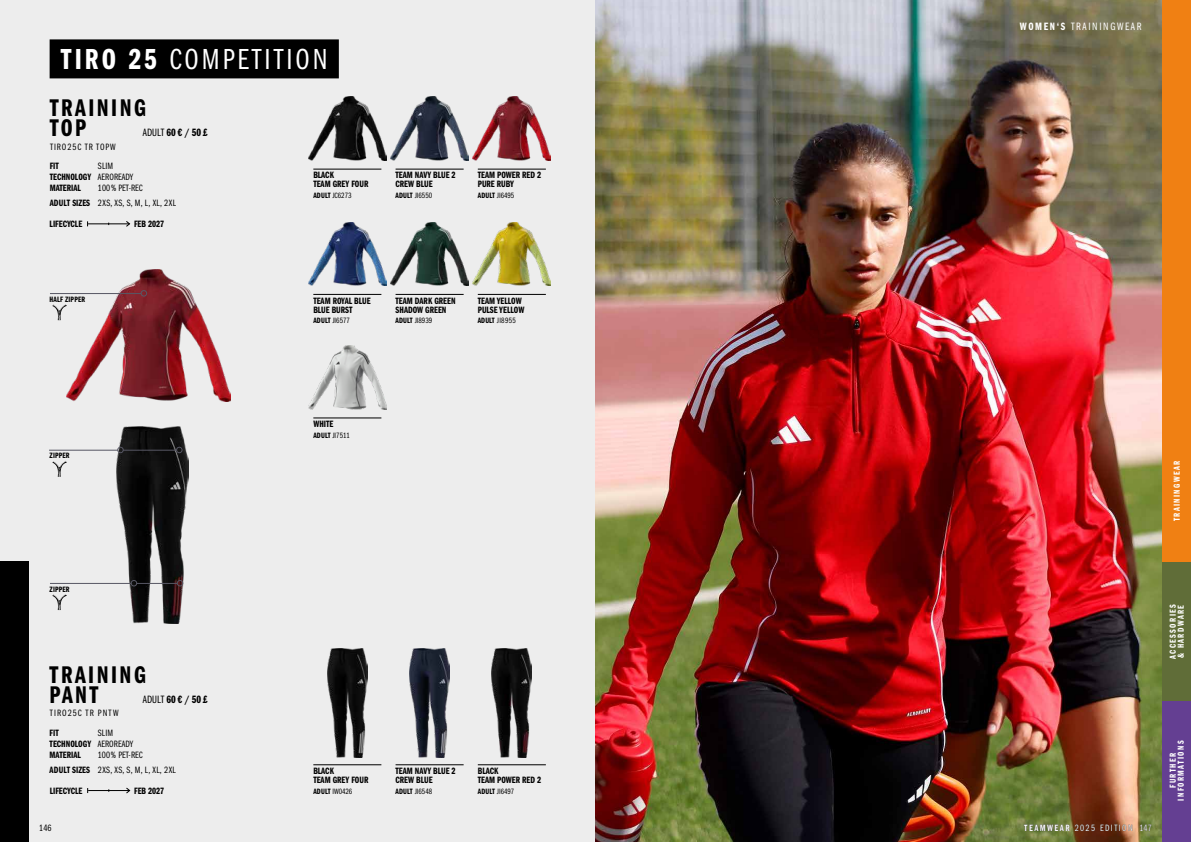
<style>
.page{position:relative;width:1191px;height:842px;background:#ededed}
.page>*{position:absolute;margin:0;border:0;box-sizing:border-box;transform-origin:0 0}
.t1{font:30px "ITC Franklin Gothic Std Bk Cp";letter-spacing:.1em;color:#fff}
.t2{font:25px/20.1px "ITC Franklin Gothic Std Dm Cp";letter-spacing:.1em;color:#000}
.t3{font:11px "ITC Franklin Gothic Std Dm Cp";color:#000}
.t4{font:11px "ITC Franklin Gothic Std Bk Cp";letter-spacing:.15em;color:#fff}
.t5{font:9.5px/9px "ITC Franklin Gothic Std Dm Cp";color:#000}
.t6{font:9.5px/15.2px "ITC Franklin Gothic Std Bk Cp";letter-spacing:.03em;color:#000}
.t7{font:9.5px "ITC Franklin Gothic Std Bk Cp";letter-spacing:.15em;color:#fff}
.t8{font:9.5px "ITC Franklin Gothic Std Bk Cp";letter-spacing:.1em;color:#000}
.t9{font:9.5px "ITC Franklin Gothic Std Bk Cp";letter-spacing:.115em;color:#000}
.t10{font:9.5px "ITC Franklin Gothic Std Dm Cp";letter-spacing:.15em;color:#fff}
.t11{font:9px/8px "ITC Franklin Gothic Std Dm Cp";letter-spacing:.15em;color:#fff}
.t12{font:8px "ITC Franklin Gothic Std Bk Cp";color:#000}
.t13{font:8px "ITC Franklin Gothic Std Dm Cp";letter-spacing:.02em;color:#000}
.s1{font-family:"ITC Franklin Gothic Std Dm Cp"}
.s2{font-family:"ITC Franklin Gothic Std Bk Cp"}
.s3{color:#000}
</style>
<div class="page">
<img style="left:472px;top:97px;width:79px;height:63px">
<img style="left:390px;top:97px;width:79px;height:63px">
<img style="left:472px;top:222px;width:79px;height:63px">
<img style="left:308px;top:97px;width:79px;height:63px">
<img style="left:308px;top:346px;width:79px;height:63px">
<img style="left:308px;top:222px;width:79px;height:63px">
<img style="left:390px;top:222px;width:78px;height:63px">
<img style="left:67px;top:269px;width:163px;height:132px">
<img style="left:117px;top:427px;width:72px;height:196px">
<img style="left:492px;top:648px;width:40px;height:109px">
<img style="left:327px;top:648px;width:40px;height:109px">
<img style="left:409px;top:648px;width:41px;height:109px">
<img style="left:595px;top:0;width:567px;height:842px">
<div style="left:50px;top:39px;width:289px;height:39px;background:#000"></div>
<hr style="left:478px;top:169px;width:68px;height:1px;background:#000">
<hr style="left:313px;top:169px;width:68px;height:1px;background:#000">
<hr style="left:313px;top:294px;width:68px;height:1px;background:#000">
<hr style="left:313px;top:418px;width:68px;height:1px;background:#000">
<hr style="left:395px;top:294px;width:68px;height:1px;background:#000">
<hr style="left:395px;top:169px;width:68px;height:1px;background:#000">
<svg style="left:125px;top:221px;width:6px;height:6px"></svg>
<hr style="left:88px;top:223px;width:41px;height:1px;background:#000">
<hr style="left:478px;top:294px;width:68px;height:1px;background:#000">
<hr style="left:395px;top:764px;width:68px;height:1px;background:#000">
<hr style="left:313px;top:764px;width:68px;height:1px;background:#000">
<hr style="left:478px;top:764px;width:68px;height:1px;background:#000">
<svg style="left:125px;top:787px;width:6px;height:7px"></svg>
<hr style="left:88px;top:790px;width:41px;height:1px;background:#000">
<svg style="left:52px;top:461px;width:15px;height:16px"></svg>
<svg style="left:52px;top:304px;width:15px;height:16px"></svg>
<svg style="left:52px;top:594px;width:15px;height:16px"></svg>
<svg style="left:176px;top:447px;width:6px;height:6px"></svg>
<hr style="left:123px;top:450px;width:54px;height:1px;background:#575764">
<svg style="left:177px;top:580px;width:6px;height:6px"></svg>
<hr style="left:136px;top:583px;width:41px;height:1px;background:#575764">
<div style="left:117px;top:447px;width:7px;height:6px;border:1px solid #575764;border-radius:50%"></div>
<hr style="left:49px;top:450px;width:69px;height:1px;background:#575764">
<svg style="left:141px;top:290px;width:6px;height:6px"></svg>
<hr style="left:50px;top:293px;width:91px;height:1px;background:#575764">
<svg style="left:131px;top:580px;width:6px;height:6px"></svg>
<hr style="left:50px;top:583px;width:81px;height:1px;background:#575764">
<div style="left:1162px;top:561px;width:29px;height:141px;background:#606d38"></div>
<div style="left:0;top:561px;width:28px;height:281px;background:#000"></div>
<div style="left:1162px;top:0;width:29px;height:561px;background:#f08013"></div>
<div style="left:1162px;top:702px;width:29px;height:140px;background:#643f92"></div>
<h1 class="t1" style="left:61px;top:42px;width:268px"><span class="s1">TIRO 25</span> COMPETITION</h1>
<h2 class="t2" style="left:50px;top:98px;width:98px">TRAINING<br>TOP</h2>
<p class="t5" style="left:50px;top:162px;width:11px">FIT</p>
<p class="t6" style="left:98px;top:159px;width:17px">SLIM</p>
<p class="t5" style="left:50px;top:172px;width:85px;line-height:11px">TECHNOLOGY <span class="s2">AEROREADY<br></span>MATERIAL</p>
<p class="t3" style="left:143px;top:127px;width:66px"><span class="s2">ADULT</span> 60 € / 50 £</p>
<p class="t8" style="left:50px;top:141px;width:67px">TIRO25C TR TOPW</p>
<p class="t6" style="left:50px;top:181px;width:128px;text-indent:48px">100% PET-REC<br><span class="s1">ADULT SIZES</span> 2XS, XS, S, M, L, XL, 2XL</p>
<p class="t5" style="left:50px;top:220px;width:34px">LIFECYCLE</p>
<p class="t5" style="left:134px;top:220px;width:32px">FEB 2027</p>
<p class="t5" style="left:313px;top:171px;width:57px">BLACK<br>TEAM GREY FOUR</p>
<p class="t12" style="left:313px;top:191px;width:40px"><span class="s1">ADULT</span> JC6273</p>
<p class="t5" style="left:395px;top:171px;width:62px">TEAM NAVY BLUE 2<br>CREW BLUE</p>
<p class="t12" style="left:395px;top:191px;width:38px"><span class="s1">ADULT</span> JI6550</p>
<p class="t5" style="left:478px;top:171px;width:65px">TEAM POWER RED 2<br>PURE RUBY</p>
<p class="t12" style="left:478px;top:191px;width:38px"><span class="s1">ADULT</span> JI6495</p>
<p class="t13" style="left:50px;top:295px;width:37px">HALF ZIPPER</p>
<p class="t5" style="left:313px;top:296px;width:59px">TEAM ROYAL BLUE<br>BLUE BURST</p>
<p class="t12" style="left:313px;top:316px;width:38px"><span class="s1">ADULT</span> JI6577</p>
<p class="t5" style="left:395px;top:296px;width:62px">TEAM DARK GREEN<br>SHADOW GREEN</p>
<p class="t12" style="left:395px;top:316px;width:38px"><span class="s1">ADULT</span> JI8939</p>
<p class="t5" style="left:478px;top:296px;width:48px">TEAM YELLOW<br>PULSE YELLOW</p>
<p class="t12" style="left:478px;top:316px;width:40px"><span class="s1">ADULT</span> JI8955</p>
<p class="t4" style="left:1019px;top:21px;width:123px"><span class="s1">WOMEN‘S</span> TRAININGWEAR</p>
<p class="t13" style="left:50px;top:451px;width:21px">ZIPPER</p>
<p class="t5" style="left:313px;top:420px;width:22px">WHITE</p>
<p class="t12" style="left:313px;top:431px;width:38px"><span class="s1">ADULT</span> JI7511</p>
<p class="t11" style="left:1173px;top:521px;width:62px;rotate:-90deg">TRAININGWEAR</p>
<p class="t13" style="left:50px;top:585px;width:21px">ZIPPER</p>
<h2 class="t2" style="left:50px;top:665px;width:98px">TRAINING<br>PANT</h2>
<p class="t5" style="left:50px;top:728px;width:11px">FIT</p>
<p class="t6" style="left:98px;top:725px;width:17px">SLIM</p>
<p class="t5" style="left:50px;top:738px;width:85px;line-height:11px">TECHNOLOGY <span class="s2">AEROREADY<br></span>MATERIAL</p>
<p class="t3" style="left:143px;top:693px;width:66px"><span class="s2">ADULT</span> 60 € / 50 £</p>
<p class="t9" style="left:50px;top:708px;width:70px">TIRO25C TR PNTW</p>
<p class="t6" style="left:50px;top:747px;width:128px;text-indent:48px">100% PET-REC<br><span class="s1">ADULT SIZES</span> 2XS, XS, S, M, L, XL, 2XL</p>
<p class="t5" style="left:50px;top:786px;width:34px">LIFECYCLE</p>
<p class="t5" style="left:134px;top:786px;width:32px">FEB 2027</p>
<p class="t5" style="left:313px;top:767px;width:57px">BLACK<br>TEAM GREY FOUR</p>
<p class="t12" style="left:313px;top:786px;width:41px"><span class="s1">ADULT</span> IW0426</p>
<p class="t5" style="left:395px;top:767px;width:62px">TEAM NAVY BLUE 2<br>CREW BLUE</p>
<p class="t12" style="left:395px;top:786px;width:38px"><span class="s1">ADULT</span> JI6548</p>
<p class="t5" style="left:478px;top:767px;width:65px">BLACK<br>TEAM POWER RED 2</p>
<p class="t12" style="left:478px;top:786px;width:38px"><span class="s1">ADULT</span> JI6497</p>
<p class="t6" style="left:39px;top:820px;width:14px">146</p>
<p class="t10" style="left:1024px;top:823px;width:47px">TEAMWEAR</p>
<p class="t7" style="left:1074px;top:823px;width:79px">2025 EDITION <span class="s3">147</span></p>
<p class="t11" style="left:1169px;top:659px;width:56px;rotate:-90deg">ACCESSORIES &amp; HARDWARE</p>
<p class="t11" style="left:1169px;top:801px;width:62px;text-align:center;rotate:-90deg">FURTHER<br>INFORMATIONS</p>
</div>
